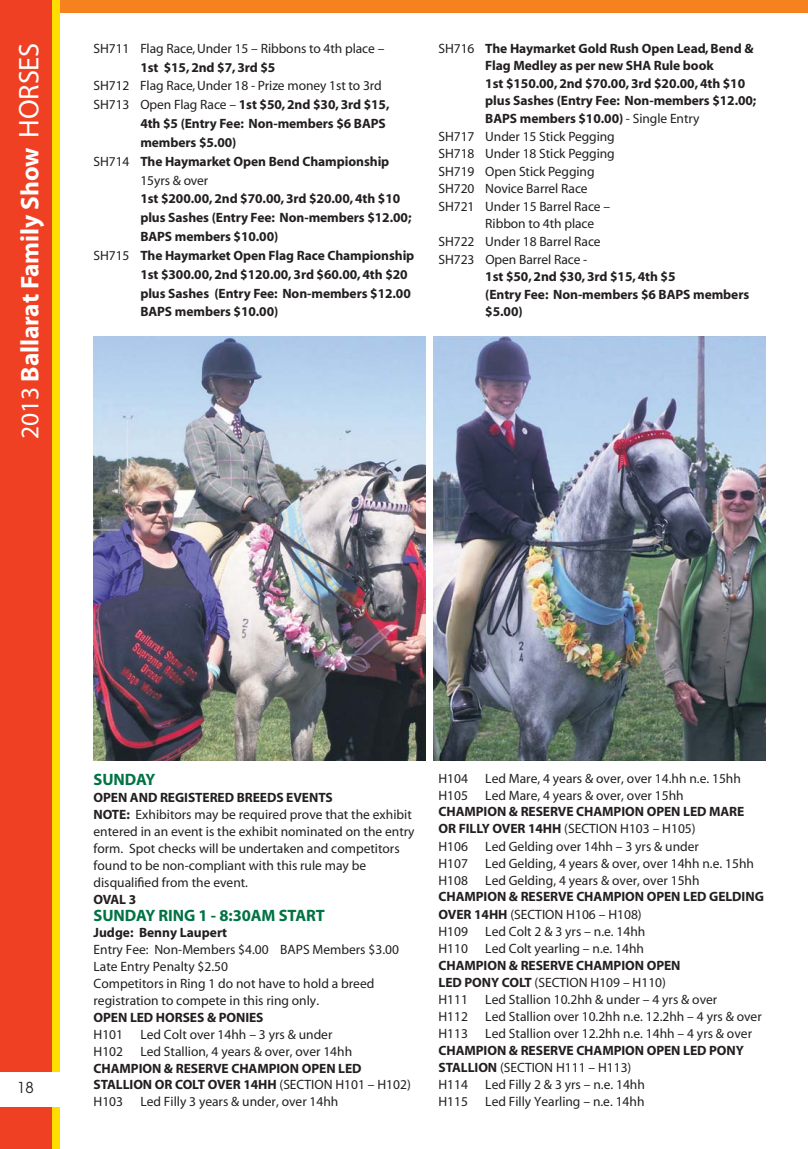
<style>
.page{position:relative;width:808px;height:1149px;background:#fff}
.page>*{position:absolute;margin:0;border:0;box-sizing:border-box;transform-origin:0 0}
.t1{font:700 25.5px "Myriad";letter-spacing:-.005em;color:#fff}
.t2{font:700 16.5px "Myriad";letter-spacing:-.005em;color:#007343}
.t3{font:15px "Avant Garde";color:#231f20}
.t4{font:13.5px/17px "Myriad";color:#231f20}
.t5{font:700 13.5px/17.2px "Myriad";letter-spacing:-.005em;color:#231f20}
.s1{font-weight:400}
.s2{font-weight:400;font-size:28.5px}
.s3{font-weight:700}
</style>
<div class="page">
<div style="left:0;top:0;width:808px;height:13px;background:#f5821f"></div>
<div style="left:0;top:0;width:60px;height:1148px;background:linear-gradient(to bottom,#fd0,#ffdd02)"></div>
<div style="left:0;top:0;width:51px;height:1148px;background:#ef4023"></div>
<div style="left:0;top:1071px;width:60px;height:35px;background:#fff"></div>
<img style="left:434px;top:336px;width:331px;height:424px">
<img style="left:94px;top:336px;width:331px;height:424px">
<h1 class="t1" style="left:20px;top:438px;width:397px;rotate:-90deg"><span class="s1">2013</span> Ballarat Family Show <span class="s2">HORSES</span></h1>
<p class="t4" style="left:94px;top:41px;width:292px">SH711 Flag Race, Under 15 – Ribbons to 4th place –</p>
<p class="t5" style="left:140px;top:59px;width:137px">1st $15, 2nd $7, 3rd $5</p>
<p class="t4" style="left:94px;top:78px;width:290px">SH712 Flag Race, Under 18 - Prize money 1st to 3rd</p>
<p class="t5" style="left:94px;top:97px;width:297px"><span class="s1">SH713 Open Flag Race –</span> 1st $50, 2nd $30, 3rd $15,</p>
<p class="t5" style="left:140px;top:116px;width:247px">4th $5 (Entry Fee: Non-members $6 BAPS</p>
<p class="t5" style="left:140px;top:135px;width:98px">members $5.00)</p>
<p class="t5" style="left:94px;top:153px;width:297px"><span class="s1">SH714</span> The Haymarket Open Bend Championship</p>
<p class="t4" style="left:140px;top:172px;width:69px">15yrs &amp; over</p>
<p class="t5" style="left:140px;top:191px;width:261px">1st $200.00, 2nd $70.00, 3rd $20.00, 4th $10</p>
<p class="t5" style="left:140px;top:210px;width:273px">plus Sashes (Entry Fee: Non-members $12.00;</p>
<p class="t5" style="left:140px;top:229px;width:140px">BAPS members $10.00)</p>
<p class="t5" style="left:94px;top:248px;width:322px"><span class="s1">SH715</span> The Haymarket Open Flag Race Championship</p>
<p class="t5" style="left:140px;top:266px;width:269px">1st $300.00, 2nd $120.00, 3rd $60.00, 4th $20</p>
<p class="t5" style="left:140px;top:285px;width:272px">plus Sashes (Entry Fee: Non-members $12.00</p>
<p class="t5" style="left:140px;top:304px;width:140px">BAPS members $10.00)</p>
<p class="t5" style="left:438px;top:41px;width:316px"><span class="s1">SH716</span> The Haymarket Gold Rush Open Lead, Bend &amp;</p>
<p class="t5" style="left:485px;top:58px;width:230px">Flag Medley as per new SHA Rule book</p>
<p class="t5" style="left:485px;top:76px;width:261px">1st $150.00, 2nd $70.00, 3rd $20.00, 4th $10</p>
<p class="t5" style="left:485px;top:93px;width:273px">plus Sashes (Entry Fee: Non-members $12.00;</p>
<p class="t5" style="left:485px;top:111px;width:216px">BAPS members $10.00) <span class="s1">- Single Entry</span></p>
<p class="t4" style="left:438px;top:129px;width:178px">SH717 Under 15 Stick Pegging</p>
<p class="t4" style="left:438px;top:146px;width:178px">SH718 Under 18 Stick Pegging</p>
<p class="t4" style="left:438px;top:164px;width:158px">SH719 Open Stick Pegging</p>
<p class="t4" style="left:438px;top:181px;width:151px">SH720 Novice Barrel Race</p>
<p class="t4" style="left:438px;top:199px;width:173px">SH721 Under 15 Barrel Race –</p>
<p class="t4" style="left:485px;top:216px;width:110px">Ribbon to 4th place</p>
<p class="t4" style="left:438px;top:234px;width:164px">SH722 Under 18 Barrel Race</p>
<p class="t4" style="left:438px;top:251px;width:150px">SH723 Open Barrel Race -</p>
<p class="t5" style="left:485px;top:269px;width:265px">1st $50, 2nd $30, 3rd $15, 4th $5<br>(Entry Fee: Non-members $6 BAPS members $5.00)</p>
<p class="t3" style="left:17px;top:1081px;width:18px">18</p>
<p class="t2" style="left:94px;top:772px;width:63px">SUNDAY</p>
<p class="t4" style="left:94px;top:789px;width:323px"><span class="s3">OPEN AND REGISTERED BREEDS EVENTS<br>NOTE:</span> Exhibitors may be required prove that the exhibit entered in an event is the exhibit nominated on the entry form. Spot checks will be undertaken and competitors found to be non-compliant with this rule may be disqualified from the event.</p>
<p class="t5" style="left:94px;top:891px;width:44px">OVAL 3</p>
<p class="t2" style="left:94px;top:908px;width:233px">SUNDAY RING 1 - 8:30AM START</p>
<p class="t5" style="left:94px;top:925px;width:135px">Judge: Benny Laupert</p>
<p class="t4" style="left:94px;top:942px;width:307px">Entry Fee: Non-Members $4.00 BAPS Members $3.00<br>Late Entry Penalty $2.50<br>Competitors in Ring 1 do not have to hold a breed registration to compete in this ring only.</p>
<p class="t5" style="left:94px;top:1009px;width:172px">OPEN LED HORSES &amp; PONIES</p>
<p class="t4" style="left:94px;top:1027px;width:31px">H101</p>
<p class="t4" style="left:140px;top:1027px;width:194px">Led Colt over 14hh – 3 yrs &amp; under</p>
<p class="t4" style="left:94px;top:1043px;width:31px">H102</p>
<p class="t4" style="left:140px;top:1043px;width:213px">Led Stallion, 4 years &amp; over, over 14hh</p>
<p class="t5" style="left:94px;top:1060px;width:319px">CHAMPION &amp; RESERVE CHAMPION OPEN LED<br>STALLION OR COLT OVER 14HH <span class="s1">(SECTION H101 – H102)<br>H103</span></p>
<p class="t4" style="left:140px;top:1094px;width:200px">Led Filly 3 years &amp; under, over 14hh</p>
<p class="t4" style="left:438px;top:770px;width:31px">H104</p>
<p class="t4" style="left:485px;top:770px;width:257px">Led Mare, 4 years &amp; over, over 14.hh n.e. 15hh</p>
<p class="t4" style="left:438px;top:787px;width:31px">H105</p>
<p class="t4" style="left:485px;top:787px;width:200px">Led Mare, 4 years &amp; over, over 15hh</p>
<p class="t5" style="left:438px;top:803px;width:307px">CHAMPION &amp; RESERVE CHAMPION OPEN LED MARE<br>OR FILLY OVER 14HH <span class="s1">(SECTION H103 – H105)<br>H106</span></p>
<p class="t4" style="left:485px;top:838px;width:215px">Led Gelding over 14hh – 3 yrs &amp; under</p>
<p class="t4" style="left:438px;top:855px;width:31px">H107</p>
<p class="t4" style="left:485px;top:855px;width:270px">Led Gelding, 4 years &amp; over, over 14hh n.e. 15hh</p>
<p class="t4" style="left:438px;top:872px;width:31px">H108</p>
<p class="t4" style="left:485px;top:872px;width:216px">Led Gelding, 4 years &amp; over, over 15hh</p>
<p class="t5" style="left:438px;top:889px;width:327px">CHAMPION &amp; RESERVE CHAMPION OPEN LED GELDING<br>OVER 14HH <span class="s1">(SECTION H106 – H108)<br>H109</span></p>
<p class="t4" style="left:485px;top:923px;width:162px">Led Colt 2 &amp; 3 yrs – n.e. 14hh</p>
<p class="t4" style="left:438px;top:940px;width:31px">H110</p>
<p class="t4" style="left:485px;top:940px;width:160px">Led Colt yearling – n.e. 14hh</p>
<p class="t5" style="left:438px;top:957px;width:244px">CHAMPION &amp; RESERVE CHAMPION OPEN<br>LED PONY COLT <span class="s1">(SECTION H109 – H110)<br>H111</span></p>
<p class="t4" style="left:485px;top:991px;width:234px">Led Stallion 10.2hh &amp; under – 4 yrs &amp; over</p>
<p class="t4" style="left:438px;top:1008px;width:31px">H112</p>
<p class="t4" style="left:485px;top:1008px;width:278px">Led Stallion over 10.2hh n.e. 12.2hh – 4 yrs &amp; over</p>
<p class="t4" style="left:438px;top:1026px;width:31px">H113</p>
<p class="t4" style="left:485px;top:1026px;width:268px">Led Stallion over 12.2hh n.e. 14hh – 4 yrs &amp; over</p>
<p class="t5" style="left:438px;top:1042px;width:307px">CHAMPION &amp; RESERVE CHAMPION OPEN LED PONY<br>STALLION <span class="s1">(SECTION H111 – H113)<br>H114</span></p>
<p class="t4" style="left:485px;top:1076px;width:161px">Led Filly 2 &amp; 3 yrs – n.e. 14hh</p>
<p class="t4" style="left:438px;top:1094px;width:31px">H115</p>
<p class="t4" style="left:485px;top:1094px;width:161px">Led Filly Yearling – n.e. 14hh</p>
</div>
